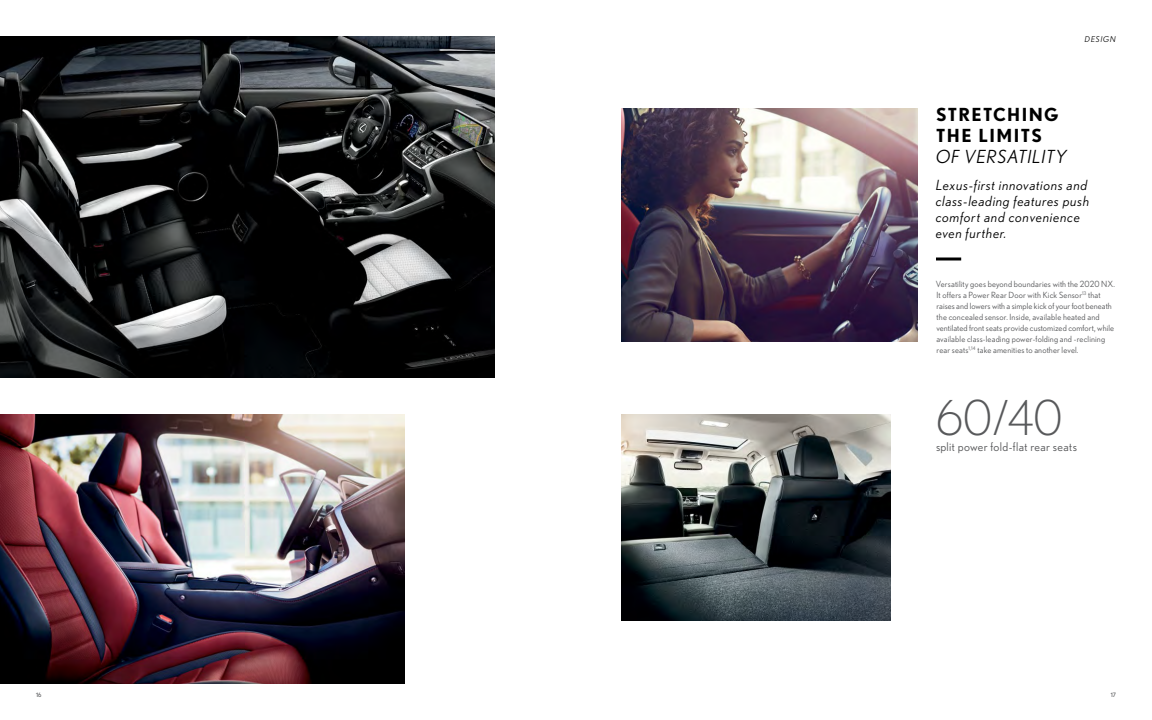
<style>
.page{position:relative;width:1152px;height:720px;background:#fff}
.page>*{position:absolute;margin:0;border:0;box-sizing:border-box;transform-origin:0 0}
.t1{font:300 48px "Nobel";color:#58595b}
.Medium_Headline{font:700 18px/21px "Nobel";letter-spacing:.085em;color:#000}
.Medium_Subhead__Ital{font:italic 18px "Nobel";letter-spacing:.05em;color:#000}
.Medium_Subhead_2__It{font:italic 14px/16px "Nobel";letter-spacing:.05em;color:#000}
.t2{font:12px "Nobel";letter-spacing:.025em;color:#58595b}
.Body_Copy_80K{font:8.5px/11px "Nobel";letter-spacing:.015em;color:#58595b}
.Section_Head{font:italic 8px "Nobel";letter-spacing:.1em;color:#000}
.t3{font:6px "Nobel";color:#58595b}
</style>
<div class="page">
<img style="left:0;top:414px;width:405px;height:270px">
<img style="left:621px;top:108px;width:297px;height:234px">
<img style="left:621px;top:414px;width:270px;height:207px">
<img style="left:0;top:36px;width:495px;height:342px">
<hr style="left:936px;top:258px;width:25px;height:3px;background:#000">
<p class="Section_Head" style="left:1085px;top:34px;width:33px">DESIGN</p>
<p class="Medium_Headline" style="left:936px;top:104px;width:124px">STRETCHING<br>THE LIMITS</p>
<p class="Medium_Subhead__Ital" style="left:936px;top:146px;width:132px">OF VERSATILITY</p>
<p class="Medium_Subhead_2__It" style="left:936px;top:177px;width:155px">Lexus-first innovations and class-leading features push comfort and convenience even further.</p>
<p class="Body_Copy_80K" style="left:936px;top:278px;width:181px">Versatility goes beyond boundaries with the 2020 NX.<br>It offers a Power Rear Door with Kick Sensor<sup>13</sup> that raises and lowers with a simple kick of your foot beneath the concealed sensor. Inside, available heated and ventilated front seats provide customized comfort, while available class-leading power-folding and -reclining rear seats<sup>1,14</sup> take amenities to another level.</p>
<p class="t1" style="left:936px;top:389px;width:128px">60/40</p>
<p class="t2" style="left:936px;top:439px;width:142px">split power fold-flat rear seats</p>
<p class="t3" style="left:36px;top:692px;width:7px">16</p>
<p class="t3" style="left:1111px;top:692px;width:7px">17</p>
</div>
